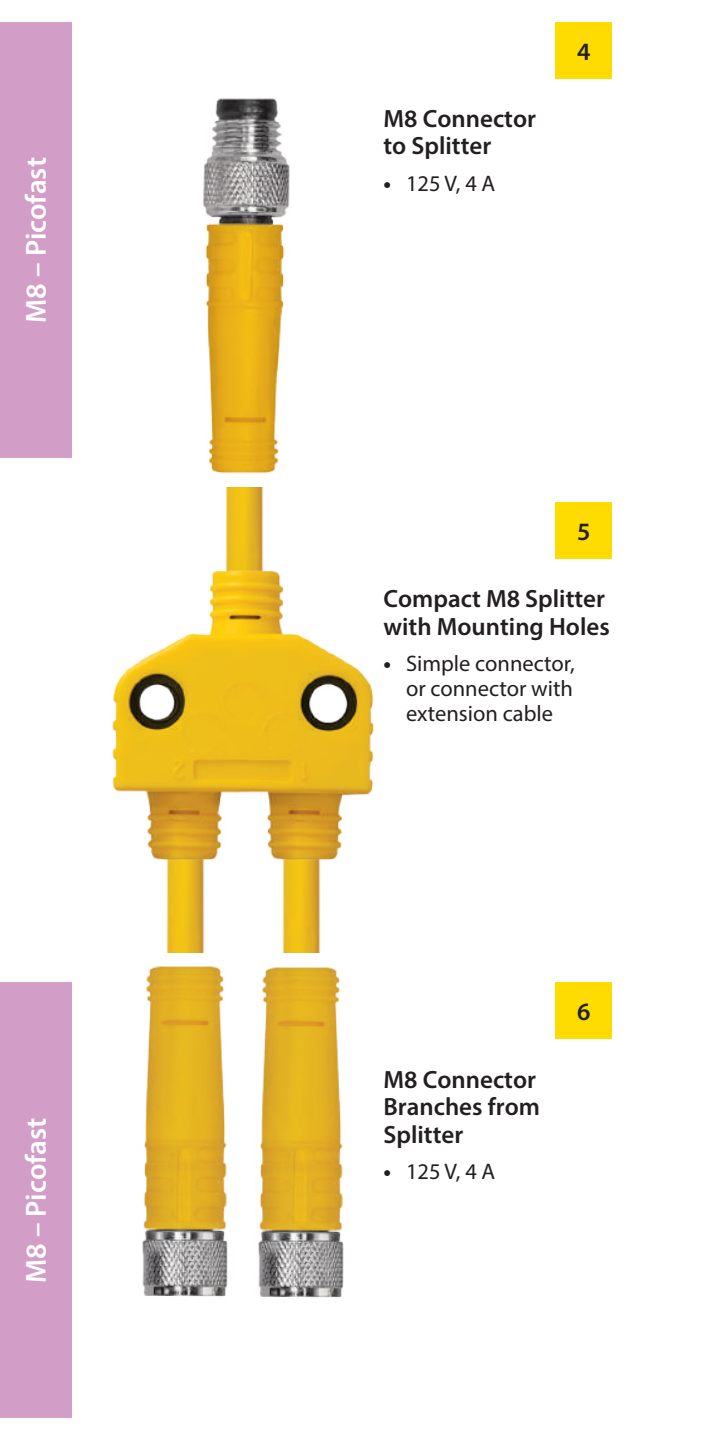
<style>
.page{position:relative;width:720px;height:1440px;background:#fff}
.page>*{position:absolute;margin:0;border:0;box-sizing:border-box;transform-origin:0 0}
.t1{font:600 29.25px "Myriad Pro";color:#fff}
.t2{font:600 25px/27.5px "Myriad Pro";color:#231f20}
.t3{font:22.5px/25px "Myriad Pro";color:#231f20;text-align:justify}
.s1{font-weight:700;font-style:italic}
</style>
<div class="page">
<div style="left:0;top:22px;width:72px;height:436px;background:#d29dc7"></div>
<div style="left:0;top:983px;width:72px;height:435px;background:#d29dc7"></div>
<img style="left:225px;top:488px;width:39px;height:73px">
<img style="left:282px;top:867px;width:39px;height:86px">
<img style="left:166px;top:867px;width:39px;height:86px">
<img style="left:203px;top:98px;width:87px;height:376px">
<img style="left:262px;top:967px;width:82px;height:331px">
<img style="left:142px;top:966px;width:120px;height:331px">
<img style="left:112px;top:561px;width:262px;height:306px">
<div style="left:556px;top:22px;width:56px;height:57px;background:#ffdc01"></div>
<div style="left:556px;top:503px;width:56px;height:56px;background:#ffdc01"></div>
<div style="left:556px;top:983px;width:56px;height:56px;background:#ffdc01"></div>
<p class="t1" style="left:17px;top:323px;width:167px;rotate:-90deg">M8 – Picofast</p>
<p class="t1" style="left:17px;top:1283px;width:167px;rotate:-90deg">M8 – Picofast</p>
<p class="t2" style="left:384px;top:104px;width:154px">M8 Connector to Splitter</p>
<p class="t3" style="left:384px;top:170px;width:113px"><span class="s1">•</span> 125 V, 4 A</p>
<p class="t2" style="left:577px;top:37px;width:15px">4</p>
<p class="t2" style="left:577px;top:517px;width:15px">5</p>
<p class="t2" style="left:384px;top:585px;width:228px">Compact M8 Splitter with Mounting Holes</p>
<p class="t3" style="left:406px;top:651px;width:170px;text-indent:-22px"><span class="s1">•</span> Simple connector, or connector with extension cable</p>
<p class="t2" style="left:384px;top:1065px;width:158px">M8 Connector<br>Branches from<br>Splitter</p>
<p class="t3" style="left:384px;top:1159px;width:113px"><span class="s1">•</span> 125 V, 4 A</p>
<p class="t2" style="left:577px;top:997px;width:15px">6</p>
</div>
